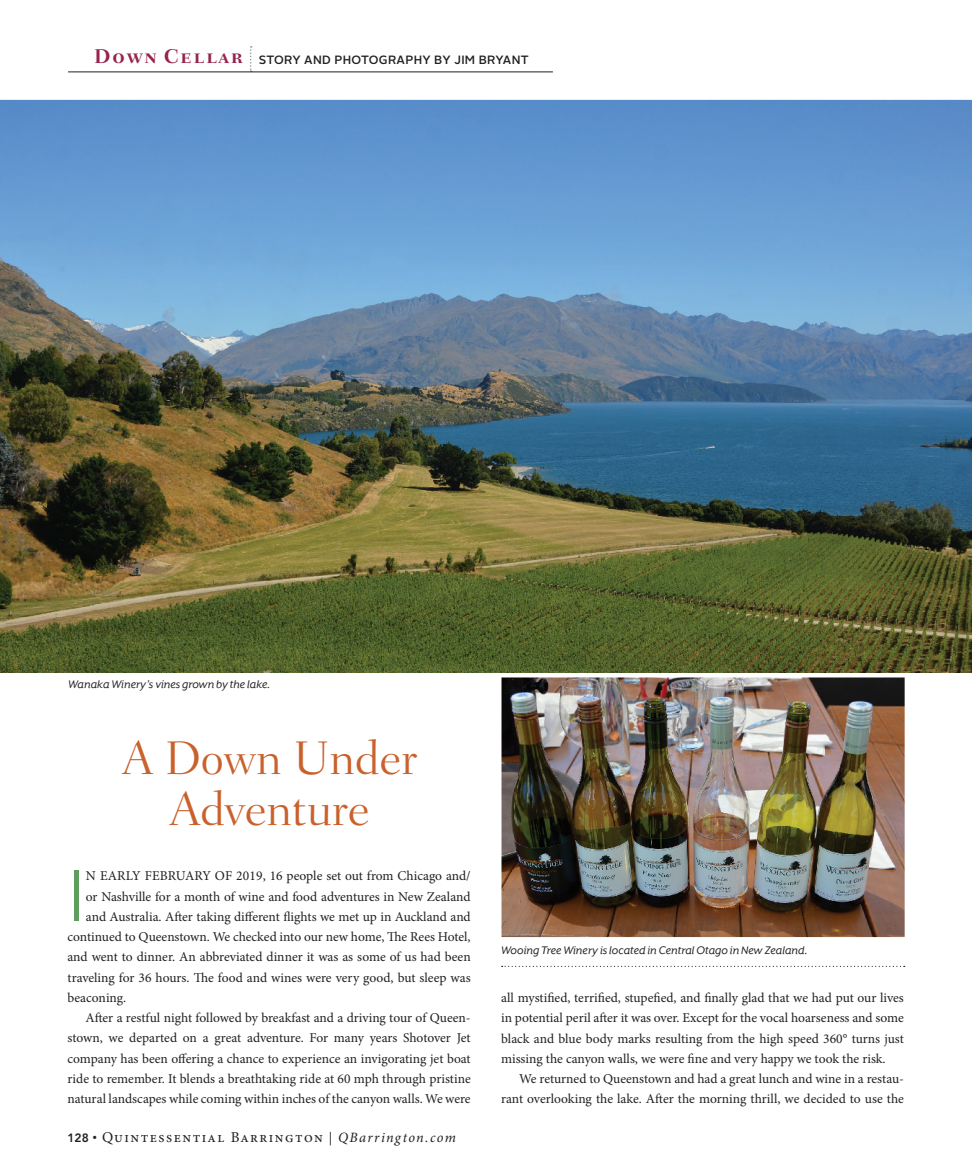
<style>
.page{position:relative;width:972px;height:1175px;background:#fff}
.page>*{position:absolute;margin:0;border:0;box-sizing:border-box;transform-origin:0 0}
.Body-Text-Initial-Ca{font:300 70.65px "Avenir LT Std";color:#5f9d5e}
.Story-Head{font:300 48px/51px "Fairfield LT Std";letter-spacing:-.01em;color:#c9612c;text-align:center}
.t1{font:700 20.25px "Fairfield LT Std";letter-spacing:.1em;color:#96234d}
.t2{font:15px "Minion Pro";letter-spacing:.1em;color:#231f20}
.Body-Text-Indent{font:13.5px/20.2px "Minion Pro";letter-spacing:-.005em;color:#231f20;text-align:justify}
.Body-Text-Initial-Ca-2{font:13.5px "Minion Pro";letter-spacing:-.005em;color:#231f20}
.Photo-Caption-Rule-B{font:12.75px "Mr Eaves XL San Alt RI";color:#231f20}
.Photo-Caption-No-Rul{font:12.75px "Mr Eaves XL San Alt RI";color:#231f20}
.t3{font:500 12px "Alright Sans";letter-spacing:.025em;color:#231f20}
.s1{font-family:"Avenir LT Std";font-weight:800;font-size:12px}
.s2{font-size:12px}
.s3{font-size:13.5px}
.s4{font-style:italic;font-size:14.25px}
</style>
<div class="page">
<img style="left:501px;top:679px;width:404px;height:259px">
<svg style="left:250px;top:46px;width:2px;height:26px"></svg>
<hr style="left:68px;top:72px;width:485px;height:1px;background:#231f20">
<svg style="left:502px;top:965px;width:403px;height:2px"></svg>
<img style="left:0;top:99px;width:972px;height:580px">
<p class="t1" style="left:94px;top:44px;width:150px">Down Cellar</p>
<p class="t3" style="left:259px;top:51px;width:272px">STORY AND PHOTOGRAPHY BY JIM BRYANT</p>
<p class="Photo-Caption-No-Rul" style="left:68px;top:677px;width:204px">Wanaka Winery’s vines grown by the lake.</p>
<p class="Story-Head" style="left:122px;top:733px;width:297px">A Down Under<br>Adventure</p>
<p class="Body-Text-Initial-Ca" style="left:68px;top:855px;width:20px">I</p>
<p class="Body-Text-Initial-Ca-2" style="left:86px;top:867px;width:386px">N EARLY FEBRUARY OF 2019, 16 people set out from Chicago and/</p>
<p class="Body-Text-Initial-Ca-2" style="left:86px;top:887px;width:386px">or Nashville for a month of wine and food adventures in New Zealand</p>
<p class="Body-Text-Initial-Ca-2" style="left:86px;top:907px;width:386px">and Australia. After taking different flights we met up in Auckland and</p>
<p class="Body-Text-Initial-Ca-2" style="left:68px;top:927px;width:405px">continued to Queenstown. We checked into our new home, The Rees Hotel,</p>
<p class="Body-Text-Initial-Ca-2" style="left:68px;top:948px;width:405px">and went to dinner. An abbreviated dinner it was as some of us had been</p>
<p class="Body-Text-Initial-Ca-2" style="left:68px;top:968px;width:405px">traveling for 36 hours. The food and wines were very good, but sleep was</p>
<p class="Body-Text-Initial-Ca-2" style="left:68px;top:988px;width:60px">beaconing.</p>
<p class="Body-Text-Indent" style="left:68px;top:1007px;width:405px;text-indent:18px">After a restful night followed by breakfast and a driving tour of Queen&shy;stown, we departed on a great adventure. For many years Shotover Jet company has been offering a chance to experience an invigorating jet boat ride to remember. It blends a breathtaking ride at 60 mph through pristine natural landscapes while coming within inches of the canyon walls. We were</p>
<p class="t2" style="left:68px;top:1126px;width:390px"><span class="s1">128</span> <span class="s2">•</span> Quintessential Barrington <span class="s3">|</span> <span class="s4">QBarrington.com</span></p>
<p class="Photo-Caption-Rule-B" style="left:501px;top:943px;width:308px">Wooing Tree Winery is located in Central Otago in New Zealand.</p>
<p class="Body-Text-Indent" style="left:501px;top:987px;width:404px">all mystified, terrified, stupefied, and finally glad that we had put our lives in potential peril after it was over. Except for the vocal hoarseness and some black and blue body marks resulting from the high speed 360° turns just missing the canyon walls, we were fine and very happy we took the risk.</p>
<p class="Body-Text-Indent" style="left:501px;top:1068px;width:404px;text-align:right">We returned to Queenstown and had a great lunch and wine in a restau&shy;rant overlooking the lake. After the morning thrill, we decided to use the</p>
</div>
